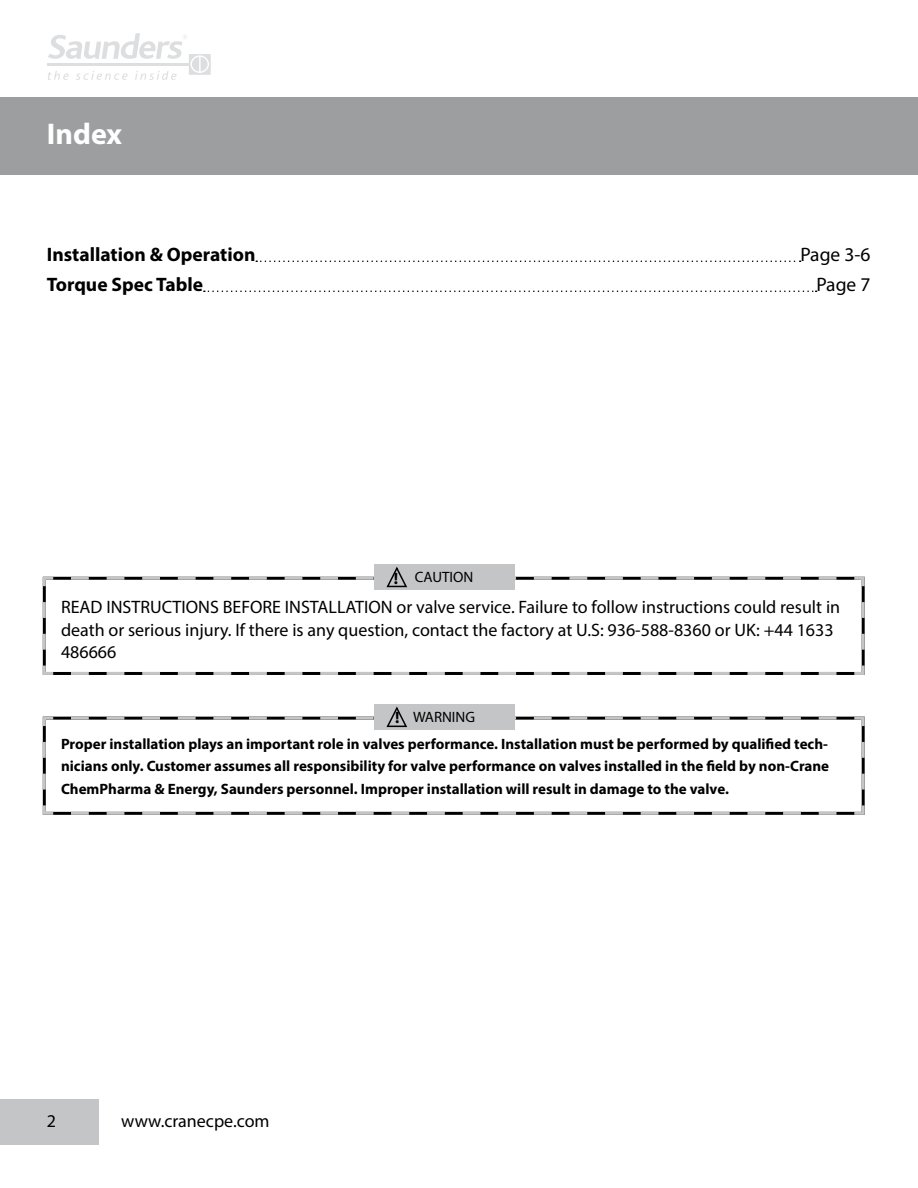
<style>
.page{position:relative;width:918px;height:1188px;background:#fff}
.page>*{position:absolute;margin:0;border:0;box-sizing:border-box;transform-origin:0 0}
.t1{font:700 30px "Myriad Pro";color:#fff}
.t2{font:700 19.5px "Myriad Pro";color:#000}
.t3{font:19.5px "Myriad Pro";color:#000}
.t4{font:18px/22.5px "Myriad Pro";color:#000}
.t5{font:700 16.5px "Myriad Pro";color:#000}
.t6{font:700 15px/22.5px "Myriad Pro";color:#000;text-align:justify}
.t7{font:15px "Myriad Pro";color:#000}
</style>
<div class="page">
<div style="left:0;top:1100px;width:98px;height:45px;background:#c4c5c6"></div>
<div style="left:0;top:98px;width:918px;height:77px;background:#9c9e9f"></div>
<svg style="left:256px;top:261px;width:545px;height:1px"></svg>
<svg style="left:204px;top:291px;width:613px;height:1px"></svg>
<svg style="left:48px;top:33px;width:163px;height:46px"></svg>
<svg style="left:42px;top:576px;width:823px;height:99px"></svg>
<div style="left:374px;top:564px;width:140px;height:25px;background:#c4c5c6"></div>
<svg style="left:62px;top:566px;width:774px;height:22px"></svg>
<svg style="left:42px;top:716px;width:823px;height:99px"></svg>
<div style="left:374px;top:704px;width:140px;height:25px;background:#c4c5c6"></div>
<svg style="left:62px;top:706px;width:774px;height:22px"></svg>
<h1 class="t1" style="left:47px;top:114px;width:77px">Index</h1>
<h2 class="t2" style="left:47px;top:242px;width:210px">Installation &amp; Operation</h2>
<h2 class="t3" style="left:800px;top:243px;width:72px">Page 3-6</h2>
<h2 class="t2" style="left:47px;top:272px;width:158px">Torque Spec Table</h2>
<h2 class="t3" style="left:816px;top:273px;width:56px">Page 7</h2>
<p class="t7" style="left:415px;top:568px;width:60px">CAUTION</p>
<p class="t4" style="left:61px;top:596px;width:781px">READ INSTRUCTIONS BEFORE INSTALLATION or valve service. Failure to follow instructions could result in death or serious injury. If there is any question, contact the factory at U.S: 936-588-8360 or UK: +44 1633<br>486666</p>
<p class="t5" style="left:394px;top:568px;width:6px">!</p>
<p class="t5" style="left:395px;top:706px;width:6px">!</p>
<p class="t7" style="left:413px;top:708px;width:64px">WARNING</p>
<p class="t6" style="left:61px;top:732px;width:770px">Proper installation plays an important role in valves performance. Installation must be performed by qualified tech&shy;nicians only. Customer assumes all responsibility for valve performance on valves installed in the field by non-Crane ChemPharma &amp; Energy, Saunders personnel. Improper installation will result in damage to the valve.</p>
<p class="t4" style="left:47px;top:1110px;width:11px">2</p>
<p class="t4" style="left:121px;top:1110px;width:150px">www.cranecpe.com</p>
</div>
